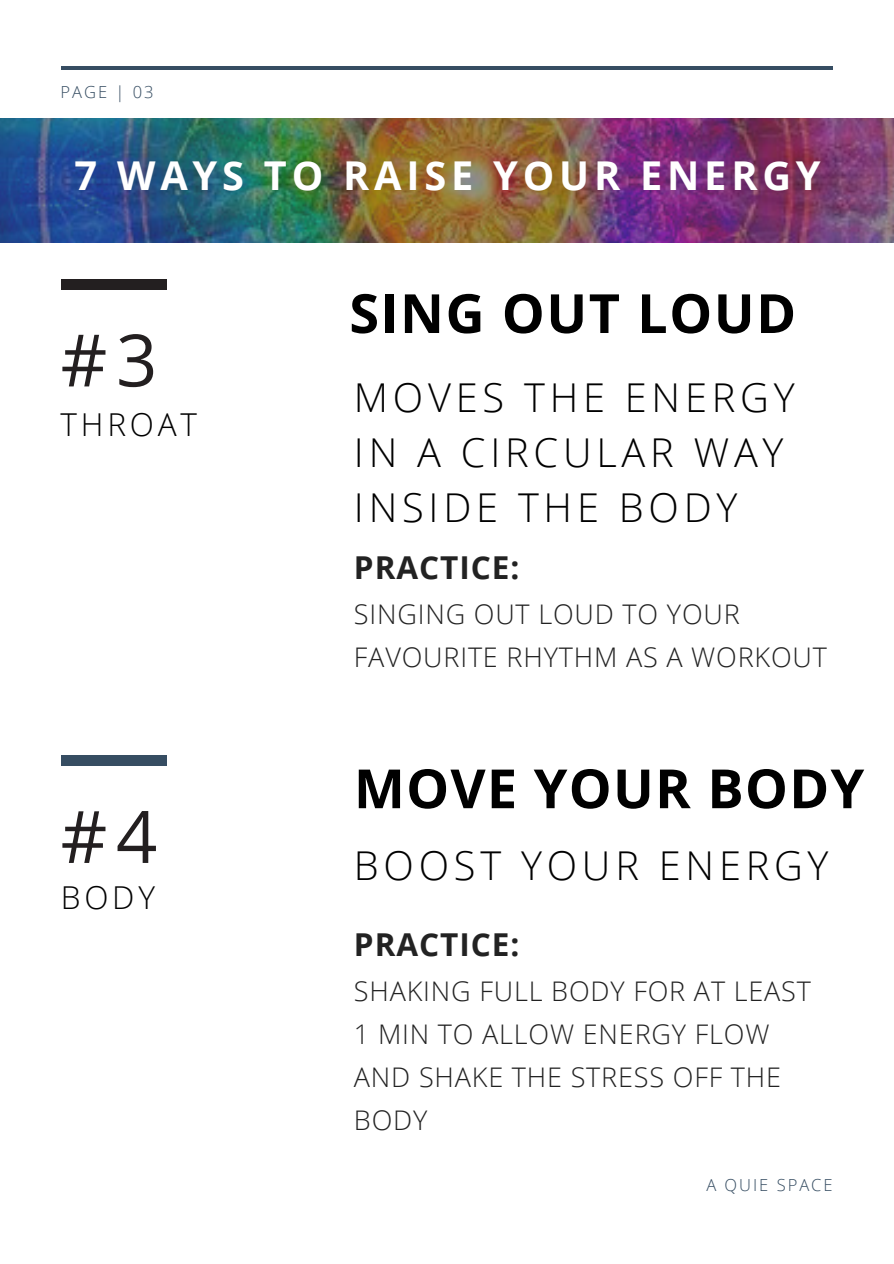
<style>
.page{position:relative;width:894px;height:1264px;background:#fff}
.page>*{position:absolute;margin:0;border:0;box-sizing:border-box;transform-origin:0 0}
.t1{font:72.3px "Open Sans";color:#231f20}
.t2{font:700 54px "Open Sans";letter-spacing:.025em;color:#000}
.t3{font:300 39.75px/55.2px "Open Sans";letter-spacing:.12em;color:#000}
.t4{font:700 39.75px "Open Sans";letter-spacing:.12em;color:#fff}
.t5{font:700 31.5px "Open Sans";letter-spacing:.03em;color:#222}
.t6{font:300 31.5px "Open Sans";letter-spacing:.12em;color:#000}
.t7{font:300 27px/42.8px "Open Sans";letter-spacing:.03em;color:#222}
.t8{font:300 16.5px "Open Sans";letter-spacing:.12em;color:#364d62}
</style>
<div class="page">
<hr style="left:61px;top:66px;width:771px;height:4px;background:#364d62">
<img style="left:0;top:119px;width:893px;height:124px">
<div style="left:61px;top:280px;width:105px;height:10px;background:#231f20"></div>
<div style="left:61px;top:755px;width:105px;height:10px;background:#364d62"></div>
<p class="t8" style="left:61px;top:80px;width:94px">PAGE | 03</p>
<h3 class="t4" style="left:75px;top:148px;width:747px">7 WAYS TO RAISE YOUR ENERGY</h3>
<h1 class="t1" style="left:61px;top:309px;width:98px">#3</h1>
<p class="t6" style="left:61px;top:403px;width:138px">THROAT</p>
<h1 class="t1" style="left:61px;top:785px;width:98px">#4</h1>
<p class="t6" style="left:61px;top:875px;width:96px">BODY</p>
<h2 class="t2" style="left:349px;top:275px;width:448px">SING OUT LOUD</h2>
<h3 class="t3" style="left:354px;top:369px;width:442px">MOVES THE ENERGY<br>IN A CIRCULAR WAY<br>INSIDE THE BODY</h3>
<p class="t5" style="left:354px;top:545px;width:167px">PRACTICE:</p>
<p class="t7" style="left:354px;top:592px;width:474px">SINGING OUT LOUD TO YOUR<br>FAVOURITE RHYTHM AS A WORKOUT</p>
<h2 class="t2" style="left:354px;top:750px;width:511px">MOVE YOUR BODY</h2>
<h3 class="t3" style="left:354px;top:837px;width:476px">BOOST YOUR ENERGY</h3>
<p class="t5" style="left:354px;top:922px;width:167px">PRACTICE:</p>
<p class="t7" style="left:354px;top:969px;width:458px">SHAKING FULL BODY FOR AT LEAST<br>1 MIN TO ALLOW ENERGY FLOW<br>AND SHAKE THE STRESS OFF THE<br>BODY</p>
<p class="t8" style="left:706px;top:1173px;width:128px">A QUIE SPACE</p>
</div>
